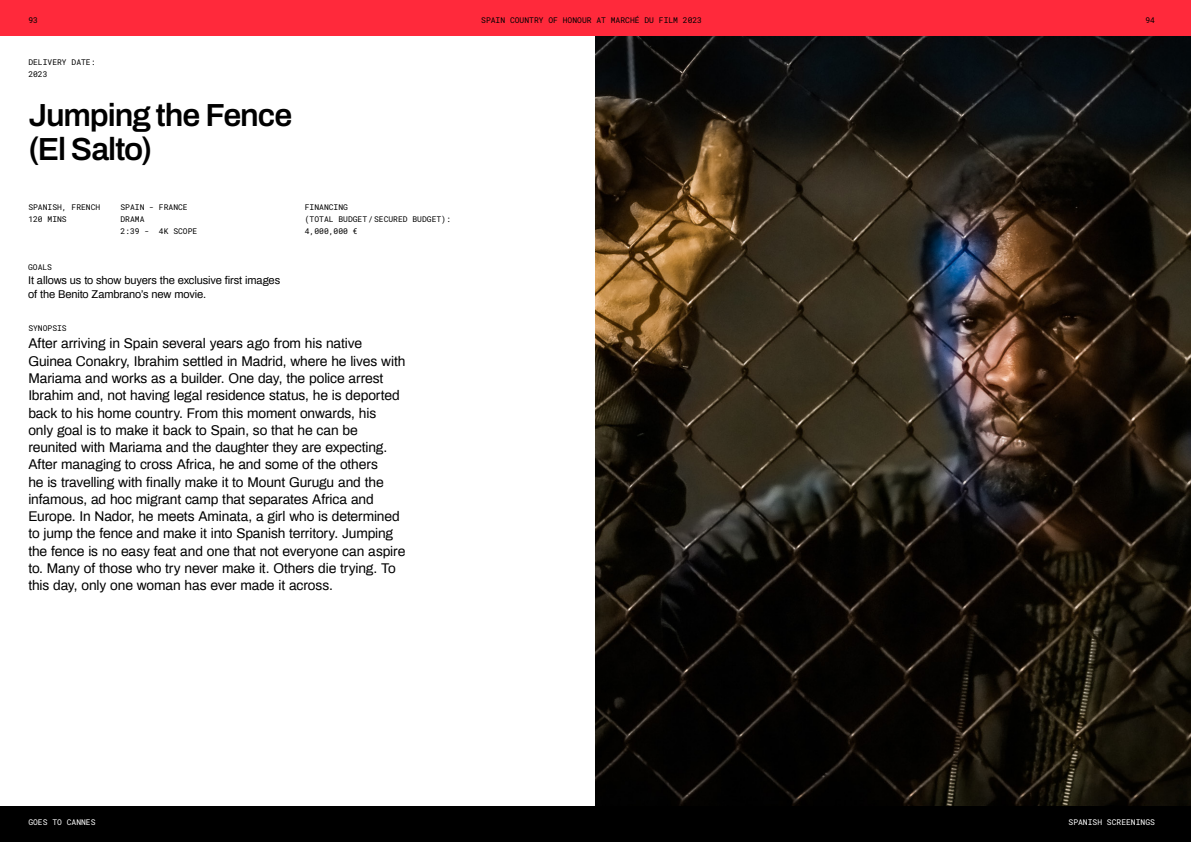
<style>
.page{position:relative;width:1191px;height:842px;background:#fff}
.page>*{position:absolute;margin:0;border:0;box-sizing:border-box;transform-origin:0 0}
.t1{font:600 32px/34px "Archivo";letter-spacing:-.035em;color:#000}
.t2{font:13.8px/17.3px "Archivo";letter-spacing:-.005em;color:#000}
.t3{font:11px/14px "Archivo";letter-spacing:-.01em;color:#000}
.t4{font:8px/12px "Roboto Mono";color:#000}
.t5{font:8px "Roboto Mono";color:#fff}
</style>
<div class="page">
<img style="left:595px;top:36px;width:596px;height:770px">
<div style="left:595px;top:0;width:596px;height:36px;background:#ff293b"></div>
<div style="left:0;top:0;width:595px;height:36px;background:#ff293b"></div>
<div style="left:595px;top:806px;width:596px;height:36px;background:#000"></div>
<div style="left:0;top:806px;width:595px;height:36px;background:#000"></div>
<p class="t4" style="left:28px;top:14px;width:11px">93</p>
<p class="t4" style="left:481px;top:14px;width:222px">SPAIN COUNTRY OF HONOUR AT MARCHÉ DU FILM 2023</p>
<p class="t4" style="left:1145px;top:14px;width:11px">94</p>
<p class="t4" style="left:28px;top:56px;width:69px">DELIVERY DATE:<br>2023</p>
<h1 class="t1" style="left:28px;top:98px;width:265px">Jumping the Fence (El Salto)</h1>
<p class="t4" style="left:28px;top:200px;width:73px">SPANISH, FRENCH<br>120 MINS</p>
<p class="t4" style="left:120px;top:200px;width:78px">SPAIN - FRANCE<br>DRAMA<br>2:39 - 4K SCOPE</p>
<p class="t4" style="left:28px;top:261px;width:25px">GOALS</p>
<p class="t3" style="left:28px;top:272px;width:254px">It allows us to show buyers the exclusive first images of the Benito Zambrano’s new movie.</p>
<p class="t4" style="left:305px;top:200px;width:148px">FINANCING<br>(TOTAL BUDGET/SECURED BUDGET):<br>4,000,000 €</p>
<p class="t4" style="left:28px;top:322px;width:40px">SYNOPSIS</p>
<p class="t2" style="left:28px;top:334px;width:378px">After arriving in Spain several years ago from his native Guinea Conakry, Ibrahim settled in Madrid, where he lives with Mariama and works as a builder. One day, the police arrest Ibrahim and, not having legal residence status, he is deported back to his home country. From this moment onwards, his<br>only goal is to make it back to Spain, so that he can be reunited with Mariama and the daughter they are expecting.<br>After managing to cross Africa, he and some of the others<br>he is travelling with finally make it to Mount Gurugu and the infamous, ad hoc migrant camp that separates Africa and Europe. In Nador, he meets Aminata, a girl who is determined to jump the fence and make it into Spanish territory. Jumping the fence is no easy feat and one that not everyone can aspire to. Many of those who try never make it. Others die trying. To this day, only one woman has ever made it across.</p>
<p class="t5" style="left:28px;top:816px;width:69px">GOES TO CANNES</p>
<p class="t5" style="left:1068px;top:816px;width:88px">SPANISH SCREENINGS</p>
</div>
